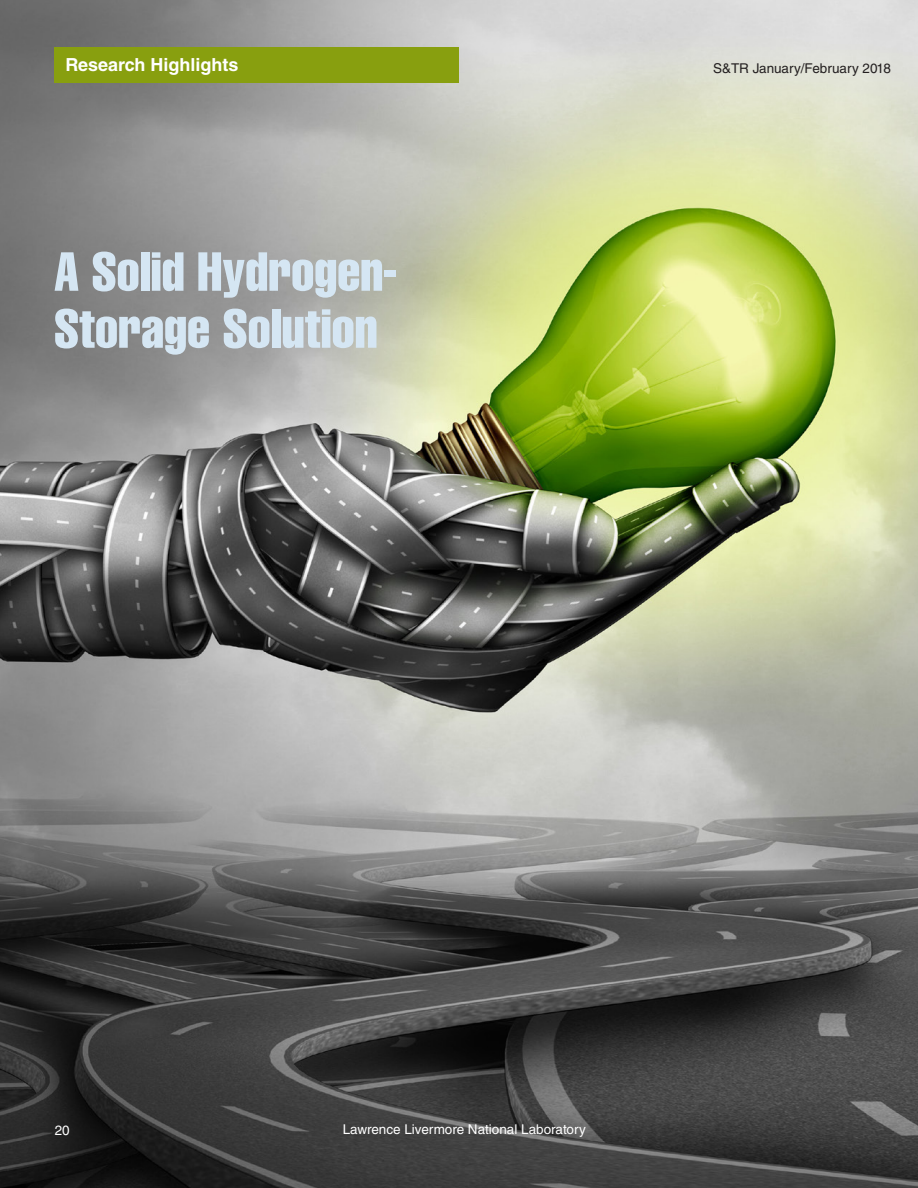
<style>
.page{position:relative;width:918px;height:1188px;background:#fff}
.page>*{position:absolute;margin:0;border:0;box-sizing:border-box;transform-origin:0 0}
.Highlight_title{font:54px/57px "Helvetica LT Std Comp";color:#d5e6f3}
.t1{font:700 18px "Helvetica LT Std";color:#fff}
.t2{font:13.5px "Helvetica LT Std";color:#fff}
.t3{font:13.5px "Helvetica LT Std";color:#231f20}
</style>
<div class="page">
<img style="left:0;top:0;width:918px;height:1188px">
<div style="left:54px;top:47px;width:404px;height:36px;background:#889f0f"></div>
<p class="t1" style="left:66px;top:54px;width:175px">Research Highlights</p>
<p class="t3" style="left:713px;top:60px;width:179px">S&amp;TR January/February 2018</p>
<p class="Highlight_title" style="left:54px;top:242px;width:345px">A Solid Hydrogen-<br>Storage Solution</p>
<p class="t2" style="left:55px;top:1122px;width:17px">20</p>
<p class="t2" style="left:343px;top:1121px;width:245px">Lawrence Livermore National Laboratory</p>
</div>
